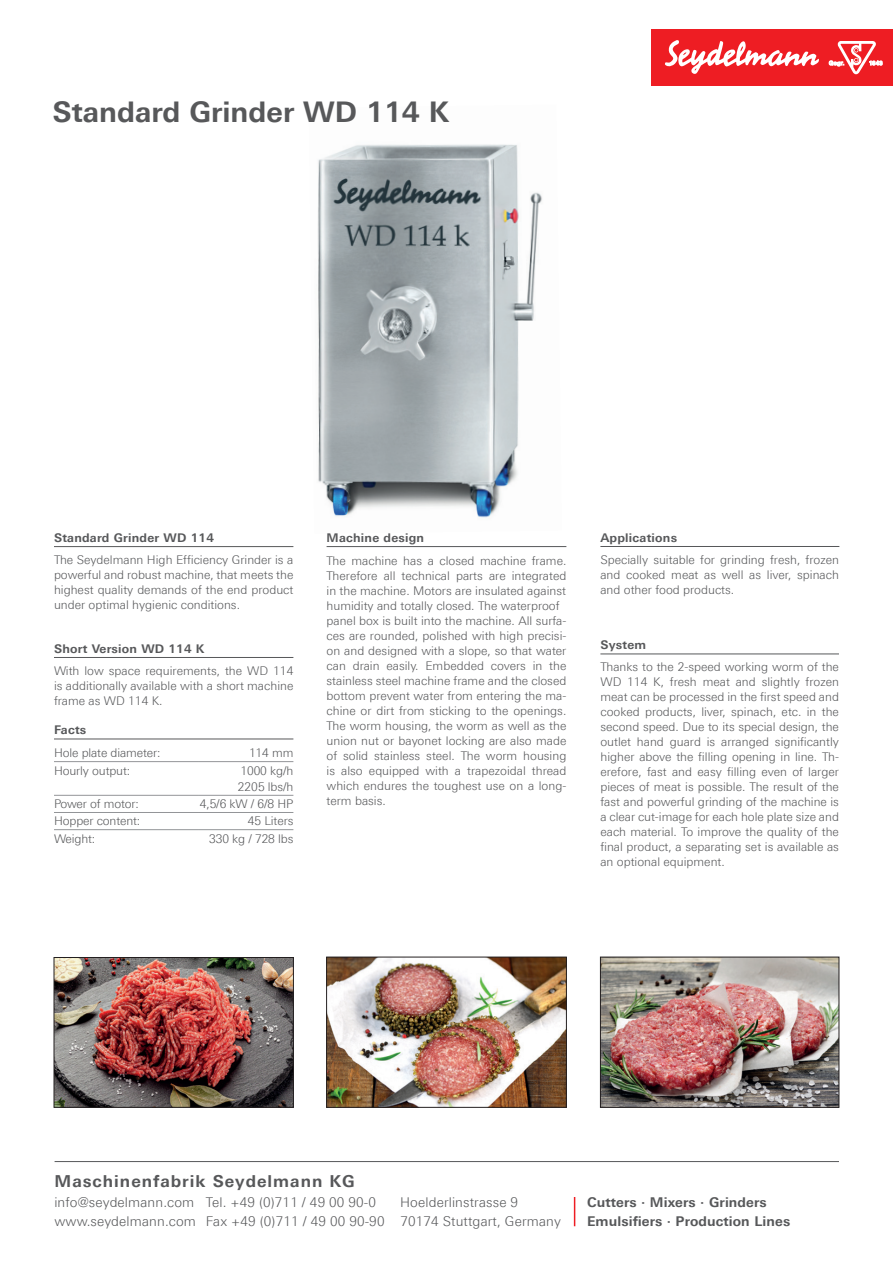
<style>
.page{position:relative;width:893px;height:1263px;background:#fff}
.page>*{position:absolute;margin:0;border:0;box-sizing:border-box;transform-origin:0 0}
.t1{font:700 28.5px "Linotype Univers 630";color:#57585a}
.t2{font:700 16.5px "Linotype Univers 630";letter-spacing:.06em;color:#57585a}
.t3{font:300 13.5px/19.5px "Linotype Univers 330";letter-spacing:.01em;color:#57585a}
.t4{font:700 13.5px/19.5px "Linotype Univers 630";letter-spacing:.01em;color:#57585a}
.t5{font:300 12px/15px "Linotype Univers 330";color:#57585a;text-align:justify}
.t6{font:700 12px "Linotype Univers 630";letter-spacing:.02em;color:#57585a}
</style>
<div class="page">
<img style="left:318px;top:144px;width:224px;height:374px">
<img style="left:328px;top:959px;width:237px;height:146px">
<div style="left:326px;top:957px;width:241px;height:150px;border:1px solid #231f20"></div>
<img style="left:56px;top:959px;width:236px;height:146px">
<div style="left:54px;top:957px;width:240px;height:150px;border:1px solid #231f20"></div>
<img style="left:602px;top:959px;width:235px;height:146px">
<div style="left:600px;top:957px;width:239px;height:150px;border:1px solid #231f20"></div>
<hr style="left:600px;top:546px;width:239px;height:1px;background:#57585a">
<hr style="left:54px;top:546px;width:239px;height:1px;background:#57585a">
<hr style="left:327px;top:546px;width:239px;height:1px;background:#57585a">
<hr style="left:55px;top:1161px;width:784px;height:1px;background:#57585a">
<svg style="left:574px;top:1197px;width:1px;height:29px"></svg>
<hr style="left:54px;top:739px;width:239px;height:1px;background:#57585a">
<hr style="left:54px;top:761px;width:144px;height:1px;background:#939598">
<hr style="left:198px;top:761px;width:95px;height:1px;background:#939598">
<hr style="left:54px;top:795px;width:144px;height:1px;background:#939598">
<hr style="left:198px;top:795px;width:95px;height:1px;background:#939598">
<hr style="left:54px;top:829px;width:144px;height:1px;background:#939598">
<hr style="left:198px;top:829px;width:95px;height:1px;background:#939598">
<hr style="left:54px;top:812px;width:144px;height:1px;background:#939598">
<hr style="left:198px;top:812px;width:95px;height:1px;background:#939598">
<hr style="left:54px;top:657px;width:239px;height:1px;background:#57585a">
<hr style="left:600px;top:653px;width:239px;height:1px;background:#57585a">
<div style="left:651px;top:29px;width:242px;height:56px;background:#ee1d23"></div>
<svg style="left:665px;top:40px;width:154px;height:34px"></svg>
<svg style="left:829px;top:41px;width:53px;height:33px"></svg>
<h1 class="t1" style="left:53px;top:94px;width:398px">Standard Grinder WD 114 K</h1>
<p class="t6" style="left:54px;top:530px;width:161px">Standard Grinder WD 114</p>
<p class="t6" style="left:600px;top:530px;width:78px">Applications</p>
<p class="t5" style="left:600px;top:552px;width:240px">Specially suitable for grinding fresh, frozen and cooked meat as well as liver, spinach and other food products.</p>
<p class="t6" style="left:327px;top:531px;width:99px">Machine design</p>
<p class="t5" style="left:327px;top:553px;width:241px;text-align:left">The machine has a closed machine frame.<br>Therefore all technical parts are integrated in the machine. Motors are insulated against humidity and totally closed. The waterproof panel box is built into the machine. All surfa&shy;ces are rounded, polished with high precisi&shy;on and designed with a slope, so that water can drain easily. Embedded covers in the stainless steel machine frame and the closed bottom prevent water from entering the ma&shy;chine or dirt from sticking to the openings.<br>The worm housing, the worm as well as the union nut or bayonet locking are also made of solid stainless steel. The worm housing is also equipped with a trapezoidal thread which endures the toughest use on a long&shy;term basis.</p>
<p class="t5" style="left:54px;top:552px;width:241px">The Seydelmann High Efficiency Grinder is a powerful and robust machine, that meets the highest quality demands of the end product under optimal hygienic conditions.</p>
<p class="t6" style="left:54px;top:641px;width:152px">Short Version WD 114 K</p>
<p class="t6" style="left:600px;top:638px;width:47px">System</p>
<p class="t5" style="left:600px;top:659px;width:240px">Thanks to the 2-speed working worm of the WD 114 K, fresh meat and slightly frozen meat can be processed in the first speed and cooked products, liver, spinach, etc. in the second speed. Due to its special design, the outlet hand guard is arranged significantly higher above the filling opening in line. Th&shy;erefore, fast and easy filling even of larger pieces of meat is possible. The result of the fast and powerful grinding of the machine is a clear cut-image for each hole plate size and each material. To improve the quality of the final product, a separating set is available as an optional equipment.</p>
<p class="t5" style="left:54px;top:663px;width:241px">With low space requirements, the WD 114 is additionally available with a short machine frame as WD 114 K.</p>
<p class="t6" style="left:54px;top:723px;width:34px">Facts</p>
<p class="t5" style="left:54px;top:745px;width:108px">Hole plate diameter:</p>
<p class="t5" style="left:249px;top:745px;width:46px">114 mm</p>
<p class="t5" style="left:54px;top:763px;width:78px">Hourly output:</p>
<p class="t5" style="left:238px;top:762px;width:57px;line-height:16.5px">1000 kg/h<br>2205 lbs/h</p>
<p class="t5" style="left:54px;top:796px;width:86px">Power of motor:</p>
<p class="t5" style="left:200px;top:796px;width:95px">4,5/6 kW / 6/8 HP</p>
<p class="t5" style="left:54px;top:813px;width:88px">Hopper content:</p>
<p class="t5" style="left:248px;top:813px;width:47px">45 Liters</p>
<p class="t5" style="left:54px;top:831px;width:43px">Weight:</p>
<p class="t5" style="left:209px;top:831px;width:86px">330 kg / 728 lbs</p>
<h2 class="t2" style="left:55px;top:1171px;width:302px">Maschinenfabrik Seydelmann KG</h2>
<p class="t3" style="left:54px;top:1192px;width:323px">info@seydelmann.com Tel. +49 (0)711 / 49 00 90-0</p>
<p class="t3" style="left:54px;top:1192px;width:508px;text-indent:346px">Hoelderlinstrasse 9 www.seydelmann.com Fax +49 (0)711 / 49 00 90-90 70174 Stuttgart, Germany</p>
<p class="t4" style="left:587px;top:1192px;width:205px">Cutters · Mixers · Grinders<br>Emulsifiers · Production Lines</p>
</div>
